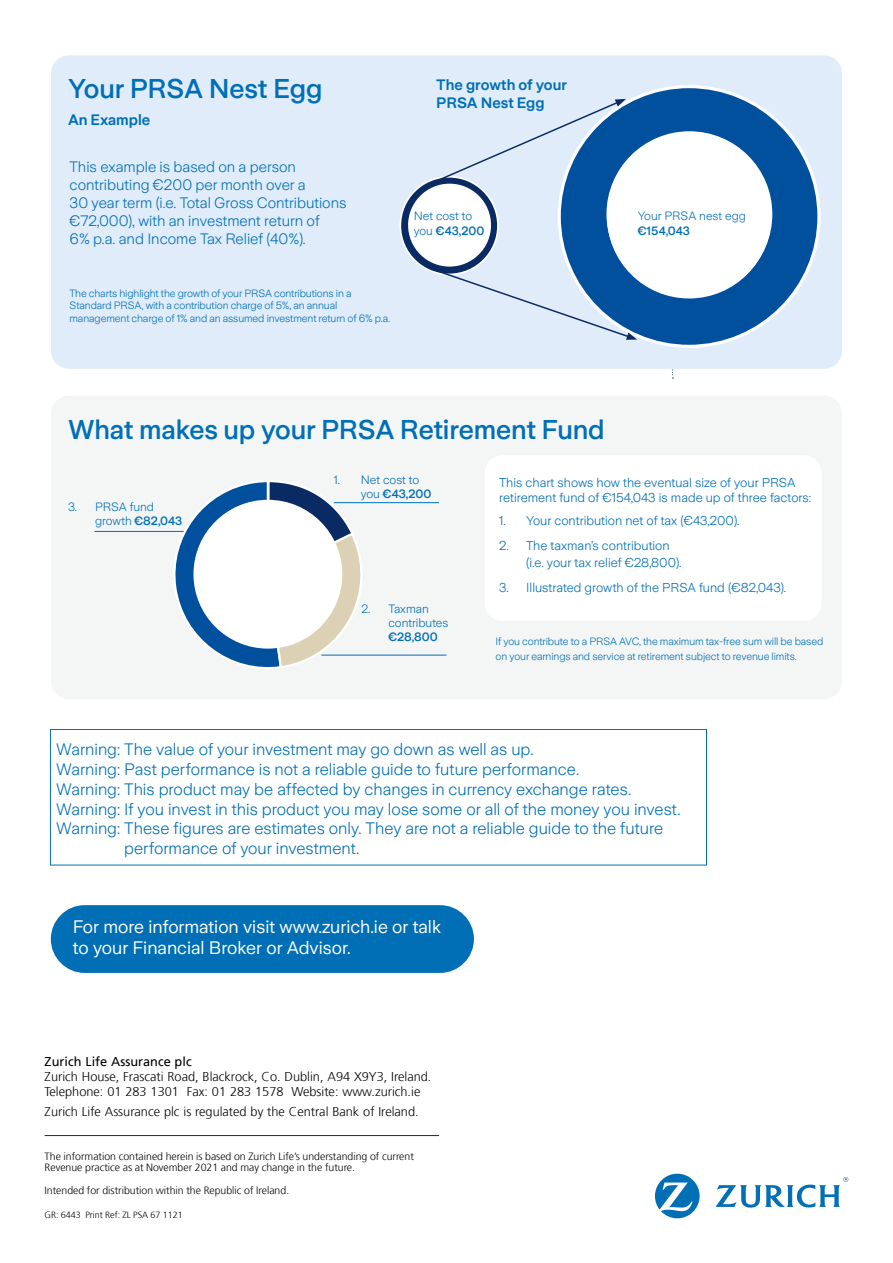
<style>
.page{position:relative;width:893px;height:1263px;background:#fff}
.page>*{position:absolute;margin:0;border:0;box-sizing:border-box;transform-origin:0 0}
.t1{font:500 27px "Zurich Sans";letter-spacing:-.005em;color:#006fb6}
.t2{font:18px/21.6px "Zurich Sans";color:#fff}
.t3{font:300 16.5px "Zurich Sans";color:#006fb6}
.t4{font:300 15px/18px "Zurich Sans";color:#006fb6}
.t5{font:600 15px/18px "Zurich Sans";color:#006fb6}
.t6{font:300 12.75px/15px "Zurich Sans";color:#006fb6}
.t7{font:300 12.75px/15px "Frutiger";color:#000}
.t8{font:12.75px "Frutiger";color:#000}
.t9{font:300 12px/14.4px "Zurich Sans";color:#006fb6}
.t10{font:500 12px "Zurich Sans";color:#006fb6}
.t11{font:300 10.5px/12.6px "Zurich Sans";letter-spacing:-.01em;color:#006fb6}
.t12{font:300 10.5px/10.5px "Frutiger";color:#000}
.t13{font:300 9px "Frutiger";color:#000}
.s1{font-weight:500}
</style>
<div class="page">
<hr style="left:45px;top:1135px;width:394px;height:1px;background:#092a62">
<svg style="left:655px;top:1174px;width:45px;height:44px"></svg>
<svg style="left:715px;top:1177px;width:133px;height:30px"></svg>
<div style="left:51px;top:396px;width:791px;height:303px;background:#f4f6f6;border-radius:18px"></div>
<hr style="left:94px;top:531px;width:104px;height:1px;background:#006fb6">
<hr style="left:334px;top:502px;width:105px;height:1px;background:#006fb6">
<svg style="left:173px;top:480px;width:190px;height:189px"></svg>
<hr style="left:321px;top:655px;width:125px;height:1px;background:#006fb6">
<div style="left:51px;top:55px;width:791px;height:314px;background:#e0ecf9;border-radius:18px"></div>
<div style="left:559px;top:87px;width:260px;height:259px;background:#00509e;border-radius:50%"></div>
<svg style="left:400px;top:177px;width:98px;height:97px;background:#2a4777"></svg>
<svg style="left:434px;top:99px;width:192px;height:84px"></svg>
<svg style="left:435px;top:269px;width:202px;height:71px"></svg>
<div style="left:485px;top:455px;width:337px;height:166px;background:#fff;border-radius:18px"></div>
<div style="left:193px;top:500px;width:149px;height:149px;background:#fff;border-radius:50%"></div>
<div style="left:606px;top:131px;width:166px;height:166px;background:#fff;border-radius:50%"></div>
<div style="left:408px;top:184px;width:83px;height:83px;background:#fff;border-radius:50%"></div>
<div style="left:50px;top:729px;width:657px;height:136px;border:1px solid #006fb6"></div>
<div style="left:51px;top:905px;width:423px;height:68px;background:#006fb6;border-radius:34px"></div>
<h1 class="t1" style="left:68px;top:74px;width:256px">Your PRSA Nest Egg</h1>
<p class="t5" style="left:68px;top:111px;width:84px">An Example</p>
<p class="t4" style="left:70px;top:158px;width:279px">This example is based on a person contributing €200 per month over a<br>30 year term (i.e. Total Gross Contributions €72,000), with an investment return of<br>6% p.a. and Income Tax Relief (40%).</p>
<p class="t11" style="left:70px;top:287px;width:322px">The charts highlight the growth of your PRSA contributions in a<br>Standard PRSA, with a contribution charge of 5%, an annual management charge of 1% and an assumed investment return of 6% p.a.</p>
<p class="t5" style="left:436px;top:77px;width:132px">The growth of your<br>PRSA Nest Egg</p>
<p class="t9" style="left:414px;top:209px;width:72px">Net cost to you <span class="s1">€43,200</span></p>
<p class="t9" style="left:638px;top:209px;width:110px">Your PRSA nest egg</p>
<p class="t10" style="left:638px;top:224px;width:54px">€154,043</p>
<h1 class="t1" style="left:68px;top:415px;width:538px">What makes up your PRSA Retirement Fund</h1>
<p class="t9" style="left:95px;top:499px;width:89px;text-indent:-27px">3. PRSA fund growth <span class="s1">€82,043</span></p>
<p class="t9" style="left:361px;top:472px;width:72px;text-indent:-27px">1. Net cost to you <span class="s1">€43,200</span></p>
<p class="t9" style="left:388px;top:601px;width:62px;text-indent:-27px">2. Taxman contributes</p>
<p class="t10" style="left:388px;top:631px;width:51px">€28,800</p>
<p class="t6" style="left:499px;top:475px;width:314px">This chart shows how the eventual size of your PRSA retirement fund of €154,043 is made up of three factors:</p>
<p class="t6" style="left:499px;top:514px;width:242px">1. Your contribution net of tax (€43,200).</p>
<p class="t6" style="left:526px;top:538px;width:157px;line-height:16.5px;text-indent:-27px">2. The taxman’s contribution (i.e. your tax relief €28,800).</p>
<p class="t6" style="left:499px;top:580px;width:289px">3. Illustrated growth of the PRSA fund (€82,043).</p>
<p class="t11" style="left:496px;top:634px;width:329px;line-height:15px">If you contribute to a PRSA AVC, the maximum tax-free sum will be based on your earnings and service at retirement subject to revenue limits.</p>
<p class="t3" style="left:56px;top:740px;width:479px">Warning: The value of your investment may go down as well as up.</p>
<p class="t3" style="left:56px;top:760px;width:524px">Warning: Past performance is not a reliable guide to future performance.</p>
<p class="t3" style="left:56px;top:780px;width:577px">Warning: This product may be affected by changes in currency exchange rates.</p>
<p class="t3" style="left:56px;top:800px;width:626px">Warning: If you invest in this product you may lose some or all of the money you invest.</p>
<p class="t3" style="left:56px;top:820px;width:609px">Warning: These figures are estimates only. They are not a reliable guide to the future</p>
<p class="t3" style="left:124px;top:839px;width:237px">performance of your investment.</p>
<p class="t2" style="left:73px;top:916px;width:370px">For more information visit www.zurich.ie or talk to your Financial Broker or Advisor.</p>
<p class="t8" style="left:45px;top:1054px;width:148px">Zurich Life Assurance plc</p>
<p class="t7" style="left:45px;top:1070px;width:388px">Zurich House, Frascati Road, Blackrock, Co. Dublin, A94 X9Y3, Ireland.<br>Telephone: 01 283 1301 Fax: 01 283 1578 Website: www.zurich.ie</p>
<p class="t7" style="left:45px;top:1104px;width:375px">Zurich Life Assurance plc is regulated by the Central Bank of Ireland.</p>
<p class="t12" style="left:45px;top:1151px;width:371px">The information contained herein is based on Zurich Life’s understanding of current<br>Revenue practice as at November 2021 and may change in the future.</p>
<p class="t12" style="left:45px;top:1185px;width:246px">Intended for distribution within the Republic of Ireland.</p>
<p class="t13" style="left:45px;top:1210px;width:140px">GR: 6443 Print Ref: ZL PSA 67 1121</p>
</div>
